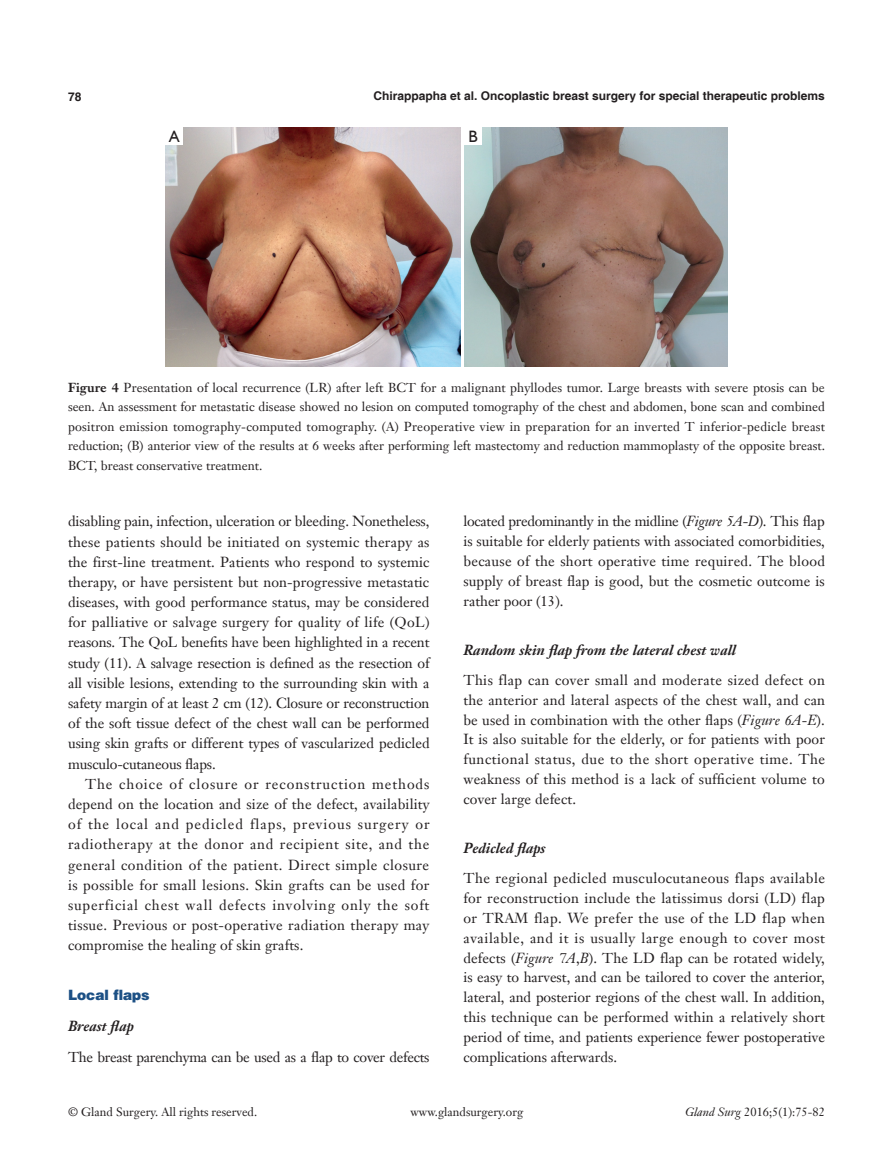
<style>
.page{position:relative;width:893px;height:1170px;background:#fff}
.page>*{position:absolute;margin:0;border:0;box-sizing:border-box;transform-origin:0 0}
.t1{font:16.5px "Humanist 521 BT";color:#231f20}
.t2{font:14.25px/20.2px "Janson Text LT";color:#231f20;text-align:justify}
.t3{font:italic 700 14.25px "Janson Text LT";color:#231f20}
.t4{font:14.25px "Janson Text LT";letter-spacing:-.02em;color:#231f20}
.t5{font:900 14.25px "Helvetica";color:#1c5085}
.t6{font:12.75px/19.5px "Janson Text LT";color:#231f20;text-align:justify}
.t7{font:12px "Janson Text LT";color:#231f20}
.t8{font:700 12px "Helvetica";color:#231f20}
.s1{font-weight:700}
.s2{font-style:italic}
</style>
<div class="page">
<img style="left:166px;top:128px;width:294px;height:238px">
<img style="left:465px;top:128px;width:262px;height:238px">
<div style="left:166px;top:128px;width:17px;height:17px;background:#fff"></div>
<div style="left:465px;top:128px;width:17px;height:17px;background:#fff"></div>
<p class="t8" style="left:68px;top:89px;width:15px">78</p>
<p class="t8" style="left:373px;top:88px;width:453px">Chirappapha et al. Oncoplastic breast surgery for special therapeutic problems</p>
<p class="t1" style="left:169px;top:126px;width:12px">A</p>
<p class="t1" style="left:468px;top:126px;width:11px">B</p>
<p class="t6" style="left:68px;top:377px;width:759px"><span class="s1">Figure 4</span> Presentation of local recurrence (LR) after left BCT for a malignant phyllodes tumor. Large breasts with severe ptosis can be seen. An assessment for metastatic disease showed no lesion on computed tomography of the chest and abdomen, bone scan and combined positron emission tomography-computed tomography. (A) Preoperative view in preparation for an inverted T inferior-pedicle breast reduction; (B) anterior view of the results at 6 weeks after performing left mastectomy and reduction mammoplasty of the opposite breast.<br>BCT, breast conservative treatment.</p>
<p class="t2" style="left:68px;top:511px;width:363px">disabling pain, infection, ulceration or bleeding. Nonetheless, these patients should be initiated on systemic therapy as the first-line treatment. Patients who respond to systemic therapy, or have persistent but non-progressive metastatic diseases, with good performance status, may be considered for palliative or salvage surgery for quality of life (QoL) reasons. The QoL benefits have been highlighted in a recent study (11). A salvage resection is defined as the resection of all visible lesions, extending to the surrounding skin with a safety margin of at least 2 cm (12). Closure or reconstruction of the soft tissue defect of the chest wall can be performed using skin grafts or different types of vascularized pedicled musculo-cutaneous flaps.</p>
<p class="t2" style="left:68px;top:773px;width:363px;text-indent:17px">The choice of closure or reconstruction methods depend on the location and size of the defect, availability of the local and pedicled flaps, previous surgery or radiotherapy at the donor and recipient site, and the general condition of the patient. Direct simple closure is possible for small lesions. Skin grafts can be used for superficial chest wall defects involving only the soft tissue. Previous or post-operative radiation therapy may compromise the healing of skin grafts.</p>
<p class="t5" style="left:68px;top:986px;width:83px">Local flaps</p>
<p class="t3" style="left:68px;top:1016px;width:67px">Breast flap</p>
<p class="t4" style="left:68px;top:1047px;width:363px">The breast parenchyma can be used as a flap to cover defects</p>
<p class="t2" style="left:463px;top:511px;width:363px;line-height:19.8px">located predominantly in the midline (<span class="s2">Figure 5A-D</span>). This flap is suitable for elderly patients with associated comorbidities, because of the short operative time required. The blood supply of breast flap is good, but the cosmetic outcome is rather poor (13).</p>
<p class="t3" style="left:463px;top:641px;width:274px">Random skin flap from the lateral chest wall</p>
<p class="t2" style="left:463px;top:670px;width:363px;line-height:19.8px">This flap can cover small and moderate sized defect on the anterior and lateral aspects of the chest wall, and can be used in combination with the other flaps (<span class="s2">Figure 6A</span>-<span class="s2">E</span>).<br>It is also suitable for the elderly, or for patients with poor functional status, due to the short operative time. The weakness of this method is a lack of sufficient volume to cover large defect.</p>
<p class="t3" style="left:463px;top:839px;width:84px">Pedicled flaps</p>
<p class="t2" style="left:463px;top:868px;width:363px;line-height:19.8px">The regional pedicled musculocutaneous flaps available for reconstruction include the latissimus dorsi (LD) flap or TRAM flap. We prefer the use of the LD flap when available, and it is usually large enough to cover most defects (<span class="s2">Figure 7A</span>,<span class="s2">B</span>). The LD flap can be rotated widely, is easy to harvest, and can be tailored to cover the anterior, lateral, and posterior regions of the chest wall. In addition, this technique can be performed within a relatively short period of time, and patients experience fewer postoperative complications afterwards.</p>
<p class="t7" style="left:68px;top:1104px;width:191px">© Gland Surgery. All rights reserved.</p>
<p class="t7" style="left:410px;top:1104px;width:114px">www.glandsurgery.org</p>
<p class="t7" style="left:685px;top:1104px;width:141px"><span class="s2">Gland Surg</span> 2016;5(1):75-82</p>
</div>
